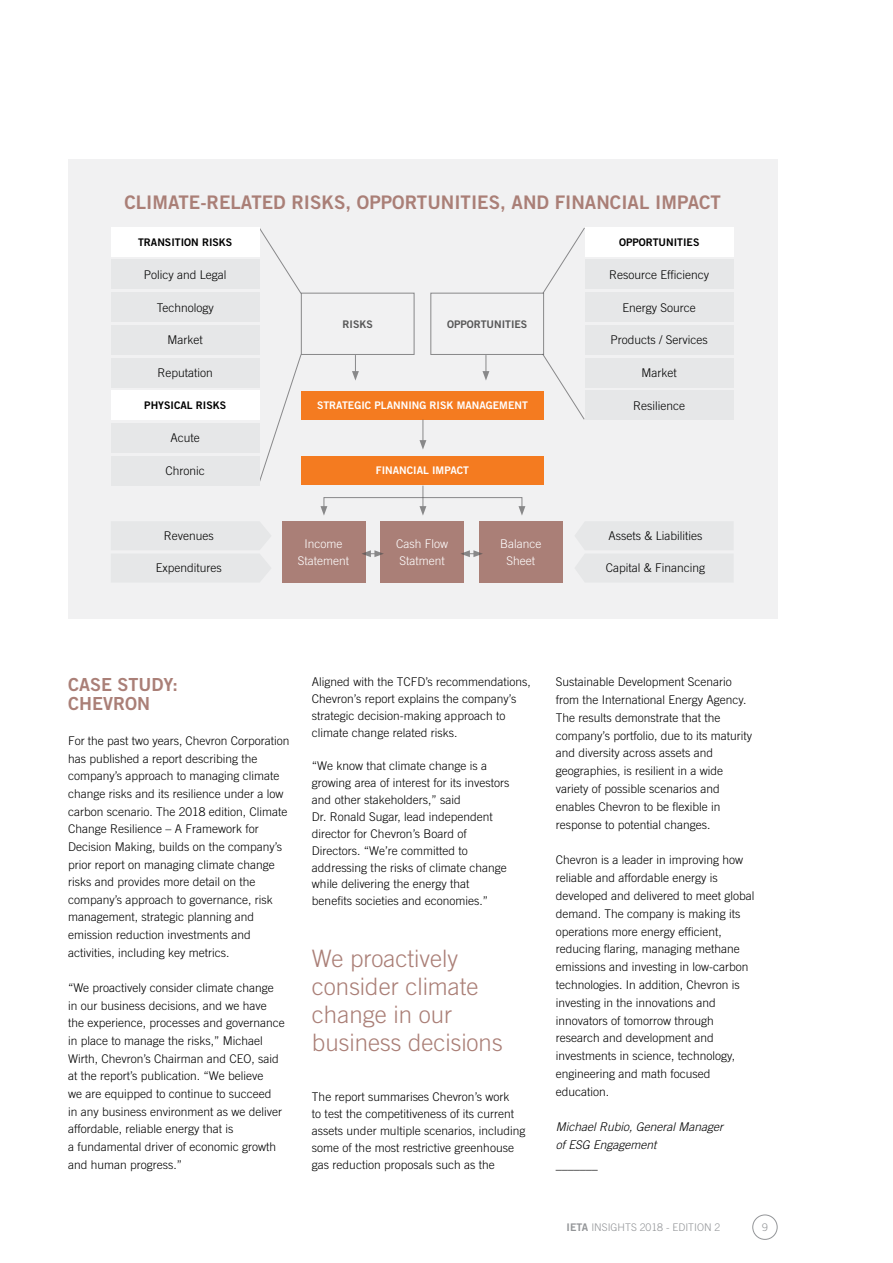
<style>
.page{position:relative;width:893px;height:1263px;background:#fff}
.page>*{position:absolute;margin:0;border:0;box-sizing:border-box;transform-origin:0 0}
.t1{font:300 24px/27.9px "Trade Gothic LT Std";color:#aa7f77}
.t2{font:18.75px "Trade Gothic LT Std Bd 2";color:#aa7f77}
.t3{font:18px "Trade Gothic LT Std Bd 2";color:#aa7f77}
.t4{font:300 12px/17.7px "Trade Gothic LT Std";color:#000}
.t5{font:300 12px/16.5px "Trade Gothic LT Std";color:#fff}
.t6{font:italic 300 12px "Trade Gothic LT Std";color:#000}
.t7{font:10.5px "Trade Gothic LT Std Bd 2";color:#000}
.t8{font:10.5px "Trade Gothic LT Std Bd 2";color:#fff}
.t9{font:300 10.5px "Trade Gothic LT Std";color:#939598}
.s1{font-family:"Trade Gothic LT Std Bd 2";font-weight:400}
</style>
<div class="page">
<div style="left:753px;top:1215px;width:24px;height:24px;border:1px solid #939598;border-radius:50%"></div>
<hr style="left:0;top:738px;width:1px;height:323px;background:#000">
<div style="left:68px;top:159px;width:709px;height:460px;background:#f1f1f2"></div>
<div style="left:111px;top:522px;width:160px;height:60px;background:#e6e7e8"></div>
<div style="left:282px;top:521px;width:83px;height:62px;background:#aa7f77"></div>
<div style="left:301px;top:456px;width:243px;height:29px;background:#f47b20"></div>
<div style="left:301px;top:391px;width:243px;height:29px;background:#f47b20"></div>
<div style="left:380px;top:521px;width:84px;height:62px;background:#aa7f77"></div>
<div style="left:479px;top:521px;width:83px;height:62px;background:#aa7f77"></div>
<div style="left:575px;top:522px;width:158px;height:60px;background:#e6e7e8"></div>
<svg style="left:258px;top:228px;width:44px;height:66px"></svg>
<svg style="left:542px;top:227px;width:44px;height:67px"></svg>
<svg style="left:258px;top:354px;width:44px;height:132px"></svg>
<svg style="left:543px;top:353px;width:42px;height:67px"></svg>
<svg style="left:352px;top:355px;width:7px;height:26px"></svg>
<svg style="left:482px;top:355px;width:7px;height:25px"></svg>
<svg style="left:419px;top:420px;width:7px;height:29px"></svg>
<svg style="left:419px;top:486px;width:7px;height:29px"></svg>
<svg style="left:320px;top:506px;width:7px;height:9px"></svg>
<svg style="left:518px;top:506px;width:7px;height:9px"></svg>
<svg style="left:362px;top:550px;width:22px;height:7px"></svg>
<svg style="left:461px;top:550px;width:22px;height:7px"></svg>
<div style="left:111px;top:227px;width:149px;height:29px;background:#fff"></div>
<div style="left:111px;top:260px;width:149px;height:29px;background:#e6e7e8"></div>
<div style="left:111px;top:293px;width:149px;height:29px;background:#e6e7e8"></div>
<div style="left:111px;top:325px;width:149px;height:29px;background:#e6e7e8"></div>
<div style="left:111px;top:358px;width:149px;height:29px;background:#e6e7e8"></div>
<div style="left:111px;top:391px;width:149px;height:29px;background:#fff"></div>
<div style="left:111px;top:424px;width:149px;height:29px;background:#e6e7e8"></div>
<div style="left:111px;top:456px;width:149px;height:29px;background:#e6e7e8"></div>
<div style="left:585px;top:227px;width:149px;height:29px;background:#fff"></div>
<div style="left:585px;top:260px;width:149px;height:29px;background:#e6e7e8"></div>
<div style="left:585px;top:293px;width:149px;height:29px;background:#e6e7e8"></div>
<div style="left:585px;top:325px;width:149px;height:29px;background:#e6e7e8"></div>
<div style="left:585px;top:358px;width:149px;height:29px;background:#e6e7e8"></div>
<div style="left:585px;top:391px;width:149px;height:29px;background:#e6e7e8"></div>
<p class="t2" style="left:124px;top:191px;width:598px">CLIMATE-RELATED RISKS, OPPORTUNITIES, AND FINANCIAL IMPACT</p>
<p class="t7" style="left:138px;top:235px;width:96px">TRANSITION RISKS</p>
<p class="t4" style="left:144px;top:266px;width:84px">Policy and Legal</p>
<p class="t4" style="left:157px;top:298px;width:58px">Technology</p>
<p class="t4" style="left:168px;top:331px;width:37px">Market</p>
<p class="t4" style="left:158px;top:364px;width:57px">Reputation</p>
<p class="t7" style="left:144px;top:399px;width:83px">PHYSICAL RISKS</p>
<p class="t4" style="left:171px;top:429px;width:31px">Acute</p>
<p class="t4" style="left:166px;top:462px;width:41px">Chronic</p>
<p class="t4" style="left:164px;top:527px;width:52px">Revenues</p>
<p class="t4" style="left:156px;top:559px;width:68px">Expenditures</p>
<p class="t7" style="left:343px;top:317px;width:32px">RISKS</p>
<p class="t7" style="left:447px;top:317px;width:82px">OPPORTUNITIES</p>
<p class="t8" style="left:317px;top:399px;width:212px">STRATEGIC PLANNING RISK MANAGEMENT</p>
<p class="t5" style="left:305px;top:535px;width:40px">Income</p>
<p class="t5" style="left:298px;top:552px;width:53px">Statement</p>
<p class="t8" style="left:376px;top:464px;width:95px">FINANCIAL IMPACT</p>
<p class="t5" style="left:396px;top:535px;width:54px">Cash Flow<br>Statment</p>
<p class="t5" style="left:500px;top:535px;width:43px">Balance</p>
<p class="t5" style="left:506px;top:552px;width:30px">Sheet</p>
<p class="t7" style="left:619px;top:235px;width:82px">OPPORTUNITIES</p>
<p class="t4" style="left:609px;top:266px;width:102px">Resource Efficiency</p>
<p class="t4" style="left:623px;top:298px;width:75px">Energy Source</p>
<p class="t4" style="left:611px;top:331px;width:99px">Products / Services</p>
<p class="t4" style="left:642px;top:364px;width:37px">Market</p>
<p class="t4" style="left:633px;top:396px;width:53px">Resilience</p>
<p class="t4" style="left:608px;top:527px;width:95px">Assets &amp; Liabilities</p>
<p class="t4" style="left:606px;top:559px;width:101px">Capital &amp; Financing</p>
<p class="t3" style="left:68px;top:673px;width:111px">CASE STUDY:</p>
<p class="t3" style="left:68px;top:692px;width:84px">CHEVRON</p>
<p class="t4" style="left:68px;top:732px;width:223px">For the past two years, Chevron Corporation has published a report describing the company’s approach to managing climate change risks and its resilience under a low carbon scenario. The 2018 edition, Climate Change Resilience – A Framework for Decision Making, builds on the company’s prior report on managing climate change risks and provides more detail on the company’s approach to governance, risk management, strategic planning and emission reduction investments and activities, including key metrics.</p>
<p class="t4" style="left:68px;top:979px;width:207px">“We proactively consider climate change</p>
<p class="t4" style="left:68px;top:996px;width:200px">in our business decisions, and we have</p>
<p class="t4" style="left:68px;top:1014px;width:218px">the experience, processes and governance in place to manage the risks,” Michael Wirth, Chevron’s Chairman and CEO, said at the report’s publication. “We believe</p>
<p class="t4" style="left:68px;top:1085px;width:216px">we are equipped to continue to succeed in any business environment as we deliver affordable, reliable energy that is</p>
<p class="t4" style="left:68px;top:1137px;width:210px">a fundamental driver of economic growth and human progress.”</p>
<p class="t4" style="left:312px;top:673px;width:220px;line-height:16.8px">Aligned with the TCFD’s recommendations, Chevron’s report explains the company’s strategic decision-making approach to climate change related risks.</p>
<p class="t4" style="left:312px;top:757px;width:177px">“We know that climate change is a</p>
<p class="t4" style="left:312px;top:774px;width:199px">growing area of interest for its investors</p>
<p class="t4" style="left:312px;top:791px;width:150px">and other stakeholders,” said</p>
<p class="t4" style="left:312px;top:808px;width:182px;line-height:16.8px">Dr. Ronald Sugar, lead independent director for Chevron’s Board of</p>
<p class="t4" style="left:312px;top:841px;width:157px">Directors. “We’re committed to</p>
<p class="t4" style="left:312px;top:859px;width:196px;line-height:16.8px">addressing the risks of climate change while delivering the energy that</p>
<p class="t4" style="left:312px;top:892px;width:178px">benefits societies and economies.”</p>
<p class="t1" style="left:312px;top:944px;width:192px">We proactively consider climate change in our business decisions</p>
<p class="t4" style="left:312px;top:1088px;width:215px;line-height:16.8px">The report summarises Chevron’s work<br>to test the competitiveness of its current assets under multiple scenarios, including some of the most restrictive greenhouse gas reduction proposals such as the</p>
<p class="t4" style="left:556px;top:673px;width:178px">Sustainable Development Scenario</p>
<p class="t4" style="left:556px;top:691px;width:192px">from the International Energy Agency.</p>
<p class="t4" style="left:556px;top:708px;width:198px">The results demonstrate that the company’s portfolio, due to its maturity</p>
<p class="t4" style="left:556px;top:744px;width:169px">and diversity across assets and geographies, is resilient in a wide</p>
<p class="t4" style="left:556px;top:780px;width:165px">variety of possible scenarios and</p>
<p class="t4" style="left:556px;top:798px;width:166px">enables Chevron to be flexible in</p>
<p class="t4" style="left:556px;top:815px;width:156px">response to potential changes.</p>
<p class="t4" style="left:556px;top:851px;width:189px">Chevron is a leader in improving how reliable and affordable energy is</p>
<p class="t4" style="left:556px;top:886px;width:200px">developed and delivered to meet global demand. The company is making its operations more energy efficient,</p>
<p class="t4" style="left:556px;top:940px;width:194px">reducing flaring, managing methane emissions and investing in low-carbon technologies. In addition, Chevron is investing in the innovations and</p>
<p class="t4" style="left:556px;top:1011px;width:160px">innovators of tomorrow through</p>
<p class="t4" style="left:556px;top:1029px;width:160px">research and development and</p>
<p class="t4" style="left:556px;top:1047px;width:181px">investments in science, technology, engineering and math focused</p>
<p class="t4" style="left:556px;top:1082px;width:55px">education.</p>
<p class="t6" style="left:556px;top:1120px;width:169px">Michael Rubio, General Manager</p>
<p class="t6" style="left:556px;top:1138px;width:102px">of ESG Engagement</p>
<p class="t4" style="left:556px;top:1155px;width:43px">_______</p>
<p class="t9" style="left:567px;top:1221px;width:155px"><span class="s1">IETA</span> INSIGHTS 2018 - EDITION 2</p>
<p class="t9" style="left:762px;top:1221px;width:7px">9</p>
</div>
